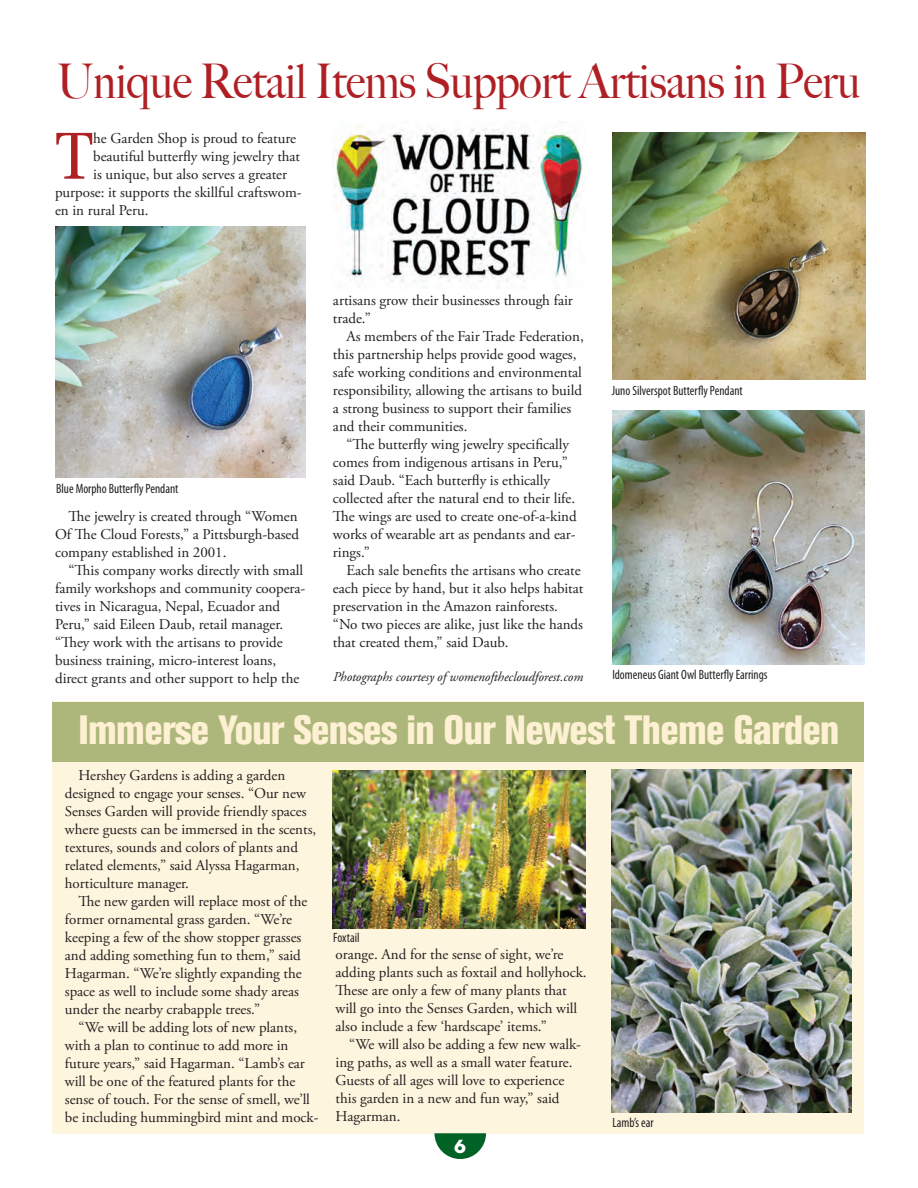
<style>
.page{position:relative;width:918px;height:1188px;background:#fff}
.page>*{position:absolute;margin:0;border:0;box-sizing:border-box;transform-origin:0 0}
.t1{font:70.2px "Utopia Std";color:#af2025;scale:.93 1}
.t2{font:500 47.85px "Big Caslon";letter-spacing:-.01em;color:#af2025;scale:.92 1}
.t3{font:800 condensed 40.5px "Akzidenz Grotesk BE";letter-spacing:-.02em;color:#fef1d3;scale:.95 1}
.t4{font:19.5px "Neutra Disp Titling";color:#fff}
.t5{font:15px/18px "Adobe Garamond Pro";letter-spacing:-.005em;color:#231f20}
.t6{font:condensed 13.5px "Myriad Pro";color:#231f20;scale:.95 1}
.t7{font:italic 13.5px "Adobe Garamond Pro";letter-spacing:-.005em;color:#231f20}
</style>
<div class="page">
<div style="left:53px;top:702px;width:811px;height:432px;background:#fef5de"></div>
<div style="left:53px;top:702px;width:811px;height:59px;background:#adb77c"></div>
<svg style="left:435px;top:1133px;width:51px;height:26px"></svg>
<img style="left:333px;top:121px;width:251px;height:167px">
<img style="left:55px;top:226px;width:251px;height:251px">
<img style="left:612px;top:132px;width:253px;height:247px">
<img style="left:613px;top:410px;width:251px;height:254px">
<img style="left:333px;top:770px;width:253px;height:159px">
<img style="left:611px;top:770px;width:240px;height:342px">
<h2 class="t2" style="left:57px;top:42px;width:875px">Unique Retail Items Support Artisans in Peru</h2>
<h1 class="t1" style="left:55px;top:118px;width:43px">T</h1>
<p class="t5" style="left:93px;top:129px;width:204px">he Garden Shop is proud to feature</p>
<p class="t5" style="left:93px;top:147px;width:208px">beautiful butterfly wing jewelry that</p>
<p class="t5" style="left:93px;top:165px;width:195px">is unique, but also serves a greater</p>
<p class="t5" style="left:55px;top:183px;width:248px">purpose: it supports the skillful craftswom-</p>
<p class="t5" style="left:55px;top:201px;width:95px">en in rural Peru.</p>
<p class="t6" style="left:56px;top:481px;width:130px">Blue Morpho Butterfly Pendant</p>
<p class="t5" style="left:55px;top:507px;width:246px;text-align:justify;text-indent:14px">The jewelry is created through “Women Of The Cloud Forests,” a Pittsburgh-based company established in 2001.</p>
<p class="t5" style="left:55px;top:561px;width:252px;text-indent:14px">“This company works directly with small family workshops and community coopera&shy;tives in Nicaragua, Nepal, Ecuador and Peru,” said Eileen Daub, retail manager. “They work with the artisans to provide business training, micro-interest loans, direct grants and other support to help the</p>
<p class="t5" style="left:333px;top:291px;width:241px">artisans grow their businesses through fair trade.”</p>
<p class="t5" style="left:333px;top:327px;width:252px;text-indent:14px">As members of the Fair Trade Federation, this partnership helps provide good wages, safe working conditions and environmental responsibility, allowing the artisans to build a strong business to support their families and their communities.</p>
<p class="t5" style="left:333px;top:435px;width:245px;text-indent:14px">“The butterfly wing jewelry specifically comes from indigenous artisans in Peru,” said Daub. “Each butterfly is ethically collected after the natural end to their life.<br>The wings are used to create one-of-a-kind works of wearable art as pendants and ear&shy;rings.”</p>
<p class="t5" style="left:333px;top:561px;width:252px;text-indent:14px">Each sale benefits the artisans who create each piece by hand, but it also helps habitat preservation in the Amazon rainforests. “No two pieces are alike, just like the hands that created them,” said Daub.</p>
<p class="t7" style="left:333px;top:669px;width:252px">Photographs courtesy of womenofthecloudforest.com</p>
<p class="t6" style="left:612px;top:382px;width:139px">Juno Silverspot Butterfly Pendant</p>
<p class="t6" style="left:612px;top:667px;width:165px">Idomeneus Giant Owl Butterfly Earrings</p>
<h3 class="t3" style="left:79px;top:706px;width:802px">Immerse Your Senses in Our Newest Theme Garden</h3>
<p class="t5" style="left:65px;top:766px;width:253px;text-indent:14px">Hershey Gardens is adding a garden designed to engage your senses. “Our new Senses Garden will provide friendly spaces where guests can be immersed in the scents, textures, sounds and colors of plants and related elements,” said Alyssa Hagarman, horticulture manager.</p>
<p class="t5" style="left:65px;top:892px;width:244px;text-indent:14px">The new garden will replace most of the former ornamental grass garden. “We’re keeping a few of the show stopper grasses and adding something fun to them,” said Hagarman. “We’re slightly expanding the space as well to include some shady areas under the nearby crabapple trees.”</p>
<p class="t5" style="left:65px;top:1018px;width:255px;text-indent:14px">“We will be adding lots of new plants, with a plan to continue to add more in future years,” said Hagarman. “Lamb’s ear will be one of the featured plants for the sense of touch. For the sense of smell, we’ll be including hummingbird mint and mock-</p>
<p class="t6" style="left:333px;top:930px;width:29px">Foxtail</p>
<p class="t5" style="left:336px;top:946px;width:252px">orange. And for the sense of sight, we’re adding plants such as foxtail and hollyhock.<br>These are only a few of many plants that will go into the Senses Garden, which will also include a few ‘hardscape’ items.”</p>
<p class="t5" style="left:336px;top:1036px;width:247px;text-indent:14px">“We will also be adding a few new walk&shy;ing paths, as well as a small water feature.<br>Guests of all ages will love to experience this garden in a new and fun way,” said Hagarman.</p>
<p class="t6" style="left:612px;top:1114px;width:45px">Lamb’s ear</p>
<h3 class="t4" style="left:454px;top:1134px;width:13px">6</h3>
</div>
